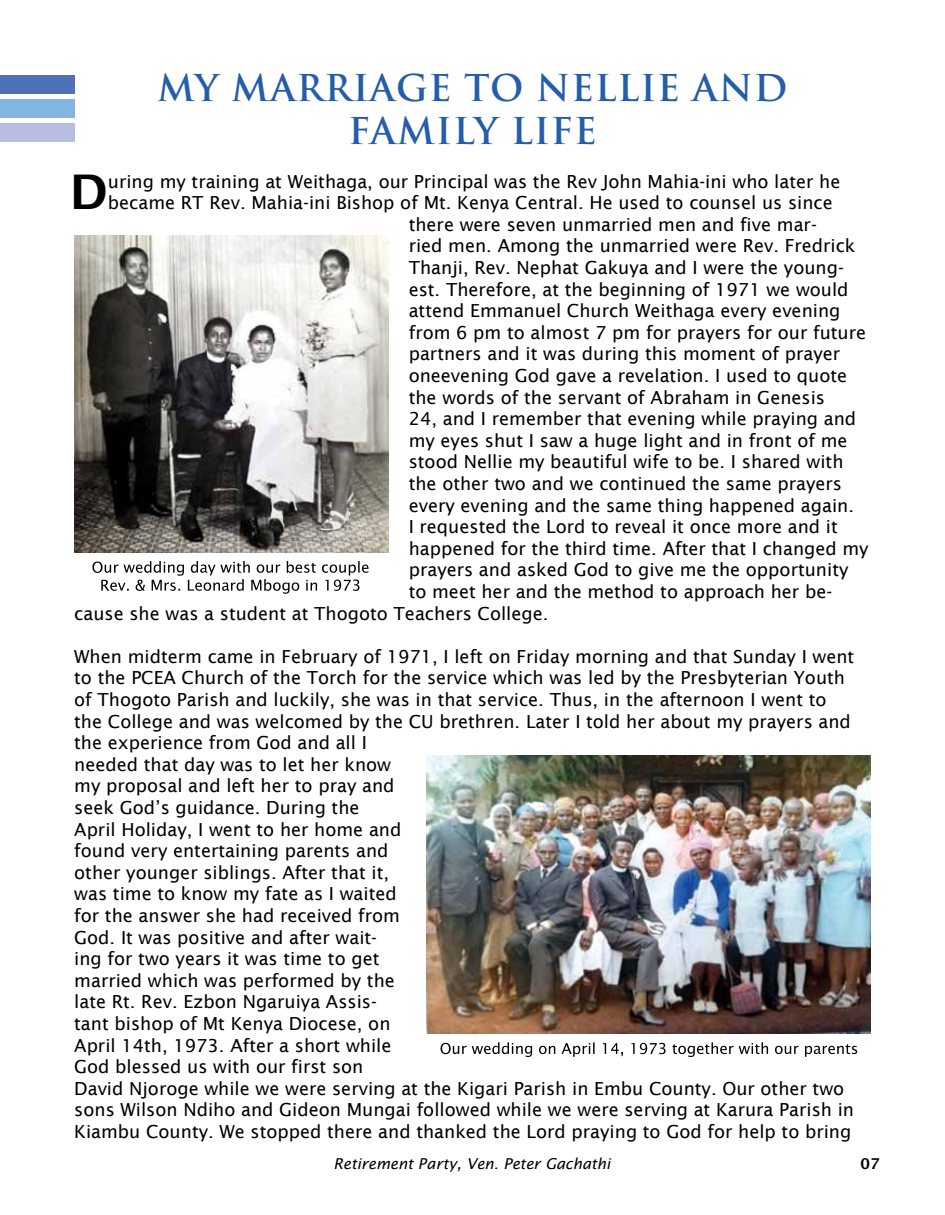
<style>
.page{position:relative;width:945px;height:1215px;background:#fff}
.page>*{position:absolute;margin:0;border:0;box-sizing:border-box;transform-origin:0 0}
.t1{font:600 47.85px "Lucida Sans";color:#000}
.t2{font:700 36px/43.2px "Trajan Pro";letter-spacing:.025em;color:#245daa;text-align:center}
.t3{font:18px/21.6px "Lucida Sans";color:#000}
.t4{font:italic 15px "Lucida Sans";color:#000}
.t5{font:600 15px "Lucida Sans";color:#000}
</style>
<div class="page">
<div style="left:0;top:75px;width:74px;height:18px;background:#4d72b7"></div>
<div style="left:0;top:99px;width:74px;height:19px;background:#83b5e1"></div>
<div style="left:0;top:124px;width:74px;height:18px;background:#b7bee1"></div>
<img style="left:74px;top:235px;width:314px;height:318px">
<img style="left:426px;top:755px;width:444px;height:278px">
<svg style="left:441px;top:1042px;width:416px;height:15px"></svg>
<svg style="left:92px;top:561px;width:276px;height:33px"></svg>
<h2 class="t2" style="left:158px;top:67px;width:631px">MY MARRIAGE TO NELLIE AND<br>FAMILY LIFE</h2>
<h1 class="t1" style="left:70px;top:165px;width:39px">D</h1>
<p class="t3" style="left:108px;top:170px;width:734px">uring my training at Weithaga, our Principal was the Rev John Mahia-ini who later he</p>
<p class="t3" style="left:108px;top:192px;width:727px">became RT Rev. Mahia-ini Bishop of Mt. Kenya Central. He used to counsel us since</p>
<p class="t3" style="left:409px;top:214px;width:410px">there were seven unmarried men and five mar-</p>
<p class="t3" style="left:409px;top:235px;width:448px">ried men. Among the unmarried were Rev. Fredrick</p>
<p class="t3" style="left:409px;top:257px;width:437px">Thanji, Rev. Nephat Gakuya and I were the young-</p>
<p class="t3" style="left:409px;top:278px;width:441px">est. Therefore, at the beginning of 1971 we would</p>
<p class="t3" style="left:409px;top:300px;width:433px">attend Emmanuel Church Weithaga every evening</p>
<p class="t3" style="left:409px;top:322px;width:459px">from 6 pm to almost 7 pm for prayers for our future</p>
<p class="t3" style="left:409px;top:343px;width:433px">partners and it was during this moment of prayer</p>
<p class="t3" style="left:409px;top:365px;width:440px">oneevening God gave a revelation. I used to quote</p>
<p class="t3" style="left:409px;top:386px;width:418px">the words of the servant of Abraham in Genesis</p>
<p class="t3" style="left:409px;top:408px;width:449px">24, and I remember that evening while praying and</p>
<p class="t3" style="left:409px;top:430px;width:440px">my eyes shut I saw a huge light and in front of me</p>
<p class="t3" style="left:409px;top:451px;width:436px">stood Nellie my beautiful wife to be. I shared with</p>
<p class="t3" style="left:409px;top:473px;width:435px">the other two and we continued the same prayers</p>
<p class="t3" style="left:409px;top:494px;width:447px">every evening and the same thing happened again.</p>
<p class="t3" style="left:409px;top:516px;width:431px">I requested the Lord to reveal it once more and it</p>
<p class="t3" style="left:409px;top:538px;width:461px">happened for the third time. After that I changed my</p>
<p class="t3" style="left:409px;top:559px;width:441px">prayers and asked God to give me the opportunity</p>
<p class="t3" style="left:409px;top:581px;width:425px">to meet her and the method to approach her be-</p>
<p class="t3" style="left:74px;top:602px;width:476px">cause she was a student at Thogoto Teachers College.</p>
<p class="t3" style="left:74px;top:646px;width:782px">When midterm came in February of 1971, I left on Friday morning and that Sunday I went to the PCEA Church of the Torch for the service which was led by the Presbyterian Youth of Thogoto Parish and luckily, she was in that service. Thus, in the afternoon I went to the College and was welcomed by the CU brethren. Later I told her about my prayers and the experience from God and all I<br>needed that day was to let her know<br>my proposal and left her to pray and<br>seek God’s guidance. During the<br>April Holiday, I went to her home and<br>found very entertaining parents and<br>other younger siblings. After that it,<br>was time to know my fate as I waited<br>for the answer she had received from<br>God. It was positive and after wait-<br>ing for two years it was time to get<br>married which was performed by the<br>late Rt. Rev. Ezbon Ngaruiya Assis-<br>tant bishop of Mt Kenya Diocese, on<br>April 14th, 1973. After a short while<br>God blessed us with our first son<br>David Njoroge while we were serving at the Kigari Parish in Embu County. Our other two sons Wilson Ndiho and Gideon Mungai followed while we were serving at Karura Parish in Kiambu County. We stopped there and thanked the Lord praying to God for help to bring</p>
<p class="t4" style="left:334px;top:1155px;width:278px">Retirement Party, Ven. Peter Gachathi</p>
<p class="t5" style="left:860px;top:1155px;width:21px">07</p>
</div>
